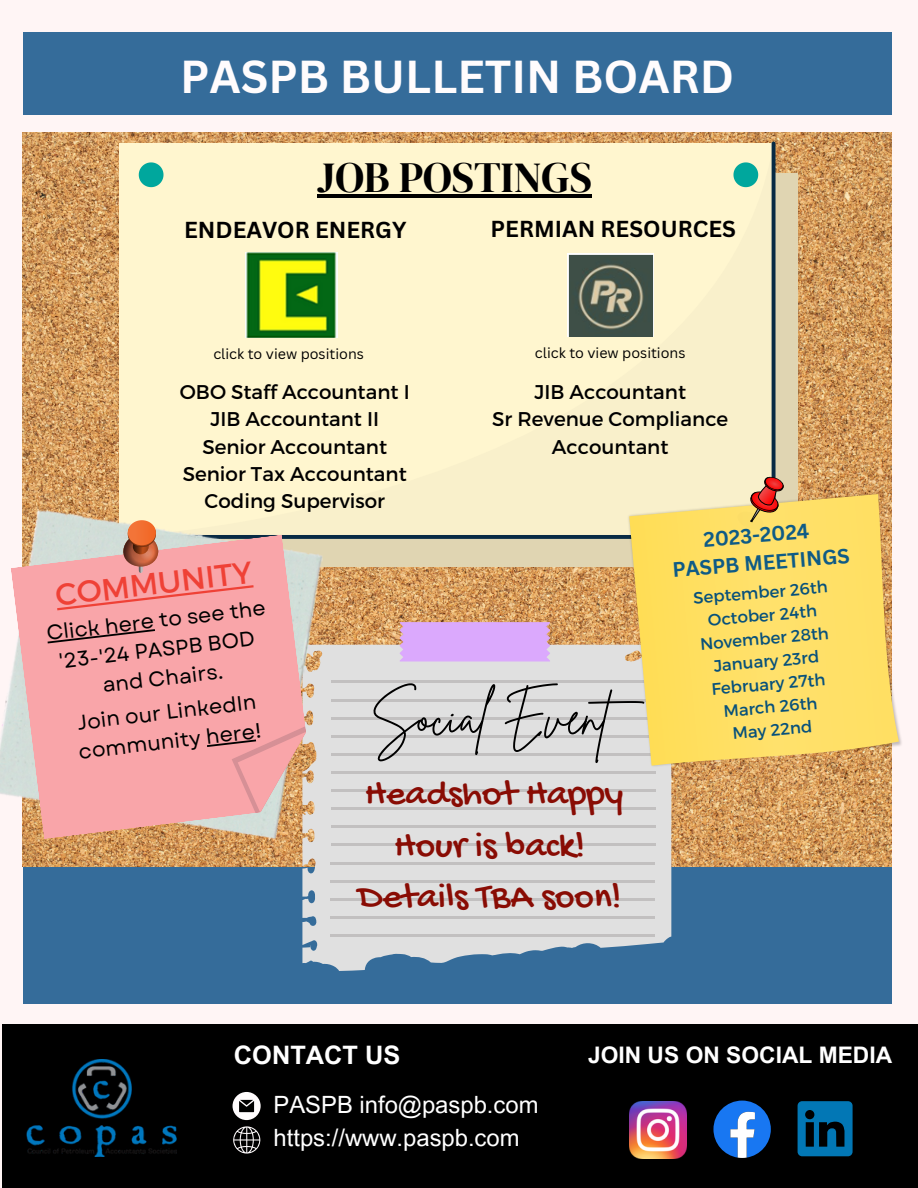
<style>
.page{position:relative;width:918px;height:1188px;background:#fff5f5}
.page>*{position:absolute;margin:0;border:0;box-sizing:border-box;transform-origin:0 0}
.t1{font:50.1px "Brittany Signature";color:#000}
.t2{font:700 45px "Canva Sans";color:#fffcfd}
.t3{font:42.75px "DM Serif Display";color:#000}
.t4{font:37.5px/51.8px "Gochi Hand";color:#890c04;text-align:center}
.t5{font:30.75px "Montserrat";color:#ef4136}
.t6{font:700 25.5px "Arial MT Pro";color:#fff}
.t7{font:23.85px "Arial MT Pro";color:#fff}
.t8{font:700 22.8px "Arial MT Pro";color:#fff}
.t9{font:700 22.5px "Canva Sans";color:#000}
.t10{font:20.85px/29.1px "Garet";color:#000;text-align:center}
.t11{font:700 20.25px "Canva Sans";color:#0f5b86}
.t12{font:19.8px/27.3px "Montserrat";color:#000;text-align:center}
.t13{font:16.65px "Montserrat";color:#08517b}
.t14{font:14.25px "Canva Sans";color:#000}
</style>
<div class="page">
<div style="left:23px;top:759px;width:869px;height:245px;background:#356c9a"></div>
<div style="left:2px;top:1024px;width:916px;height:163px;background:#000"></div>
<img style="left:27px;top:1059px;width:149px;height:97px">
<img style="left:629px;top:1101px;width:58px;height:58px">
<svg style="left:713px;top:1101px;width:58px;height:57px"></svg>
<svg style="left:798px;top:1101px;width:55px;height:55px"></svg>
<svg style="left:233px;top:1126px;width:28px;height:28px"></svg>
<svg style="left:233px;top:1092px;width:28px;height:28px"></svg>
<div style="left:23px;top:32px;width:869px;height:83px;background:#356c9a"></div>
<img style="left:23px;top:132px;width:868px;height:734px">
<div style="left:143px;top:173px;width:655px;height:394px;background:#e0d5b2"></div>
<div style="left:117px;top:142px;width:659px;height:397px;background:#fff6cf"></div>
<svg style="left:302px;top:645px;width:369px;height:326px;fill:#e0e0e0"></svg>
<hr style="left:331px;top:681px;width:325px;height:2px;background:#c2c0c0">
<hr style="left:331px;top:699px;width:325px;height:2px;background:#c2c0c0">
<hr style="left:331px;top:717px;width:325px;height:2px;background:#c2c0c0">
<hr style="left:331px;top:735px;width:325px;height:3px;background:#c2c0c0">
<hr style="left:331px;top:753px;width:325px;height:3px;background:#c2c0c0">
<hr style="left:331px;top:771px;width:325px;height:3px;background:#c2c0c0">
<hr style="left:331px;top:789px;width:325px;height:3px;background:#c2c0c0">
<hr style="left:331px;top:807px;width:324px;height:3px;background:#c2c0c0">
<hr style="left:331px;top:826px;width:324px;height:2px;background:#c2c0c0">
<hr style="left:331px;top:844px;width:324px;height:2px;background:#c2c0c0">
<hr style="left:331px;top:862px;width:324px;height:2px;background:#c2c0c0">
<hr style="left:331px;top:880px;width:324px;height:2px;background:#c2c0c0">
<hr style="left:330px;top:898px;width:325px;height:2px;background:#c2c0c0">
<hr style="left:330px;top:916px;width:325px;height:3px;background:#c2c0c0">
<hr style="left:330px;top:934px;width:325px;height:3px;background:#c2c0c0">
<img style="left:625px;top:489px;width:277px;height:284px">
<svg style="left:629px;top:494px;width:272px;height:278px;fill:#ffe065"></svg>
<svg style="left:732px;top:474px;width:55px;height:60px"></svg>
<img style="left:246px;top:252px;width:92px;height:86px">
<img style="left:567px;top:254px;width:87px;height:83px">
<img style="left:0;top:504px;width:328px;height:336px">
<svg style="left:11px;top:534px;width:304px;height:305px;fill:#f9a5a9"></svg>
<svg style="left:123px;top:520px;width:35px;height:53px"></svg>
<svg style="left:400px;top:622px;width:150px;height:40px"></svg>
<hr style="left:317px;top:195px;width:275px;height:3px;background:#000">
<svg style="left:57px;top:585px;width:197px;height:25px"></svg>
<svg style="left:48px;top:629px;width:107px;height:14px"></svg>
<svg style="left:207px;top:726px;width:108px;height:89px"></svg>
<p class="t2" style="left:180px;top:45px;width:555px">PASPB BULLETIN BOARD</p>
<p class="t3" style="left:317px;top:148px;width:276px">JOB POSTINGS</p>
<p class="t9" style="left:184px;top:213px;width:224px">ENDEAVOR ENERGY</p>
<p class="t9" style="left:491px;top:213px;width:247px">PERMIAN RESOURCES</p>
<p class="t14" style="left:213px;top:344px;width:152px">click to view positions</p>
<p class="t14" style="left:535px;top:343px;width:152px">click to view positions</p>
<p class="t12" style="left:180px;top:377px;width:231px">OBO Staff Accountant I</p>
<p class="t12" style="left:210px;top:405px;width:170px">JIB Accountant II</p>
<p class="t12" style="left:202px;top:432px;width:186px">Senior Accountant</p>
<p class="t12" style="left:183px;top:459px;width:226px">Senior Tax Accountant</p>
<p class="t12" style="left:205px;top:487px;width:182px">Coding Supervisor</p>
<p class="t12" style="left:534px;top:377px;width:153px">JIB Accountant</p>
<p class="t12" style="left:492px;top:405px;width:238px">Sr Revenue Compliance<br>Accountant</p>
<p class="t5" style="left:53px;top:576px;width:199px;rotate:-7deg">COMMUNITY</p>
<p class="t10" style="left:45px;top:619px;width:222px;rotate:-7deg">Click here to see the '23-'24 PASPB BOD</p>
<p class="t10" style="left:101px;top:671px;width:123px;rotate:-7deg">and Chairs.</p>
<p class="t10" style="left:73px;top:709px;width:185px;text-align:left;rotate:-7deg">Join our LinkedIn community here!</p>
<p class="t1" style="left:371px;top:684px;width:289px">Social Event</p>
<p class="t4" style="left:365px;top:770px;width:260px">Headshot Happy<br>Hour is back!</p>
<p class="t4" style="left:358px;top:874px;width:265px">Details TBA soon!</p>
<p class="t11" style="left:702px;top:525px;width:108px;rotate:-5deg">2023-2024</p>
<p class="t11" style="left:671px;top:556px;width:179px;rotate:-5deg">PASPB MEETINGS</p>
<p class="t13" style="left:692px;top:587px;width:136px;rotate:-5deg">September 26th</p>
<p class="t13" style="left:707px;top:609px;width:111px;rotate:-5deg">October 24th</p>
<p class="t13" style="left:699px;top:633px;width:131px;rotate:-5deg">November 28th</p>
<p class="t13" style="left:713px;top:655px;width:107px;rotate:-5deg">January 23rd</p>
<p class="t13" style="left:711px;top:678px;width:116px;rotate:-5deg">February 27th</p>
<p class="t13" style="left:723px;top:700px;width:96px;rotate:-5deg">March 26th</p>
<p class="t13" style="left:732px;top:723px;width:81px;rotate:-5deg">May 22nd</p>
<p class="t6" style="left:234px;top:1045px;width:168px">CONTACT US</p>
<p class="t7" style="left:274px;top:1096px;width:266px">PASPB info@paspb.com</p>
<p class="t7" style="left:274px;top:1129px;width:248px">https://www.paspb.com</p>
<p class="t8" style="left:588px;top:1047px;width:306px">JOIN US ON SOCIAL MEDIA</p>
</div>
